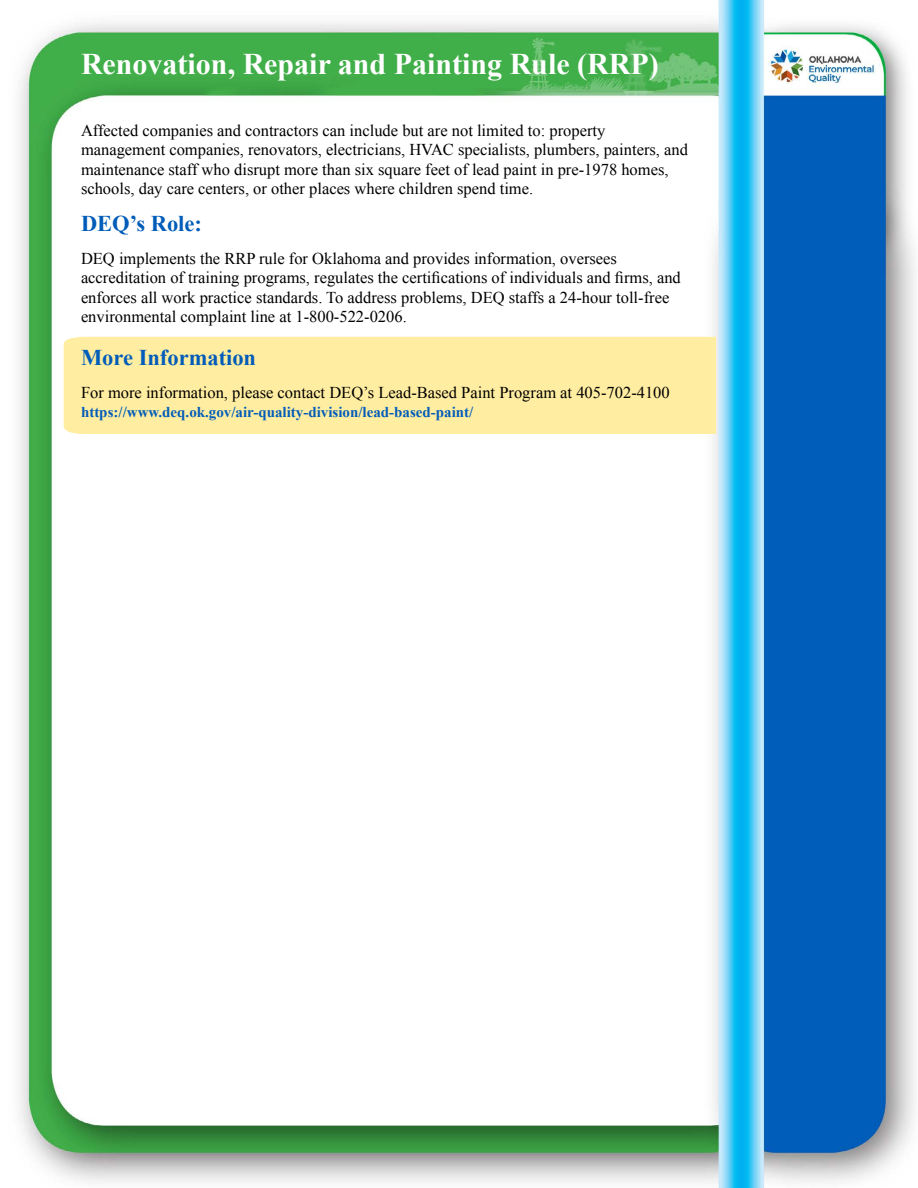
<style>
.page{position:relative;width:918px;height:1188px;background:#fff}
.page>*{position:absolute;margin:0;border:0;box-sizing:border-box;transform-origin:0 0}
.t1{font:700 30px "Times New Roman";color:#fff}
.t2{font:700 22.5px "Times New Roman";color:#005cb9}
.t3{font:16.5px/19.5px "Times New Roman";color:#000}
.t4{font:700 15px "Times New Roman";color:#005cb9}
</style>
<div class="page">
<img style="left:19px;top:0;width:897px;height:1188px">
<div style="left:64px;top:337px;width:652px;height:97px;background:#ffeda1"></div>
<h1 class="t1" style="left:81px;top:43px;width:579px">Renovation, Repair and Painting Rule (RRP)</h1>
<p class="t3" style="left:81px;top:120px;width:608px">Affected companies and contractors can include but are not limited to: property management companies, renovators, electricians, HVAC specialists, plumbers, painters, and maintenance staff who disrupt more than six square feet of lead paint in pre-1978 homes, schools, day care centers, or other places where children spend time.</p>
<h2 class="t2" style="left:81px;top:208px;width:123px">DEQ’s Role:</h2>
<p class="t3" style="left:81px;top:248px;width:601px">DEQ implements the RRP rule for Oklahoma and provides information, oversees accreditation of training programs, regulates the certifications of individuals and firms, and enforces all work practice standards. To address problems, DEQ staffs a 24-hour toll-free environmental complaint line at 1-800-522-0206.</p>
<h2 class="t2" style="left:81px;top:342px;width:177px">More Information</h2>
<p class="t3" style="left:81px;top:382px;width:590px">For more information, please contact DEQ’s Lead-Based Paint Program at 405-702-4100</p>
<p class="t4" style="left:81px;top:402px;width:394px">https://www.deq.ok.gov/air-quality-division/lead-based-paint/</p>
</div>
